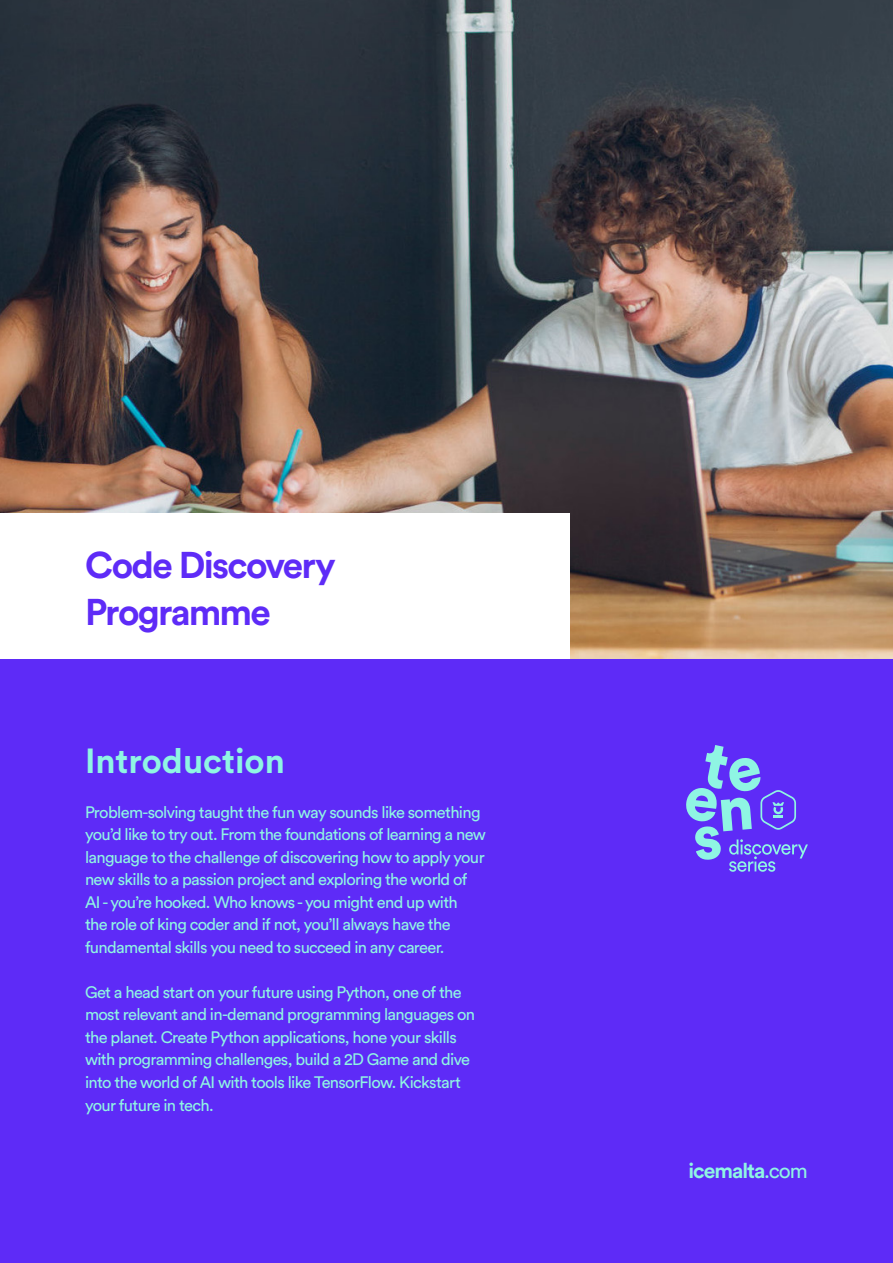
<style>
.page{position:relative;width:893px;height:1263px;background:#fff}
.page>*{position:absolute;margin:0;border:0;box-sizing:border-box;transform-origin:0 0}
.t1{font:700 36.9px/47px "Circular Std";letter-spacing:-.045em;color:#5e2bf7}
.t2{font:700 34.5px "Circular Std";color:#8ff5e3}
.t3{font:700 21px "Circular Std";letter-spacing:-.045em;color:#8ff5e3}
.t4{font:16.5px/22.5px "Circular Std";letter-spacing:-.04em;color:#8ff5e3}
.s1{font-weight:400}
</style>
<div class="page">
<img style="left:0;top:0;width:893px;height:660px">
<div style="left:0;top:513px;width:570px;height:147px;background:#fff"></div>
<div style="left:0;top:660px;width:893px;height:603px;background:#5e2bf7"></div>
<svg style="left:686px;top:745px;width:122px;height:127px"></svg>
<h1 class="t1" style="left:85px;top:541px;width:252px">Code Discovery<br>Programme</h1>
<h2 class="t2" style="left:85px;top:738px;width:201px">Introduction</h2>
<p class="t4" style="left:85px;top:801px;width:402px">Problem-solving taught the fun way sounds like something you’d like to try out. From the foundations of learning a new language to the challenge of discovering how to apply your new skills to a passion project and exploring the world of AI - you’re hooked. Who knows - you might end up with<br>the role of king coder and if not, you’ll always have the fundamental skills you need to succeed in any career.</p>
<p class="t4" style="left:85px;top:981px;width:392px">Get a head start on your future using Python, one of the most relevant and in-demand programming languages on the planet. Create Python applications, hone your skills with programming challenges, build a 2D Game and dive into the world of AI with tools like TensorFlow. Kickstart your future in tech.</p>
<p class="t3" style="left:688px;top:1157px;width:121px">icemalta<span class="s1">.com</span></p>
</div>
